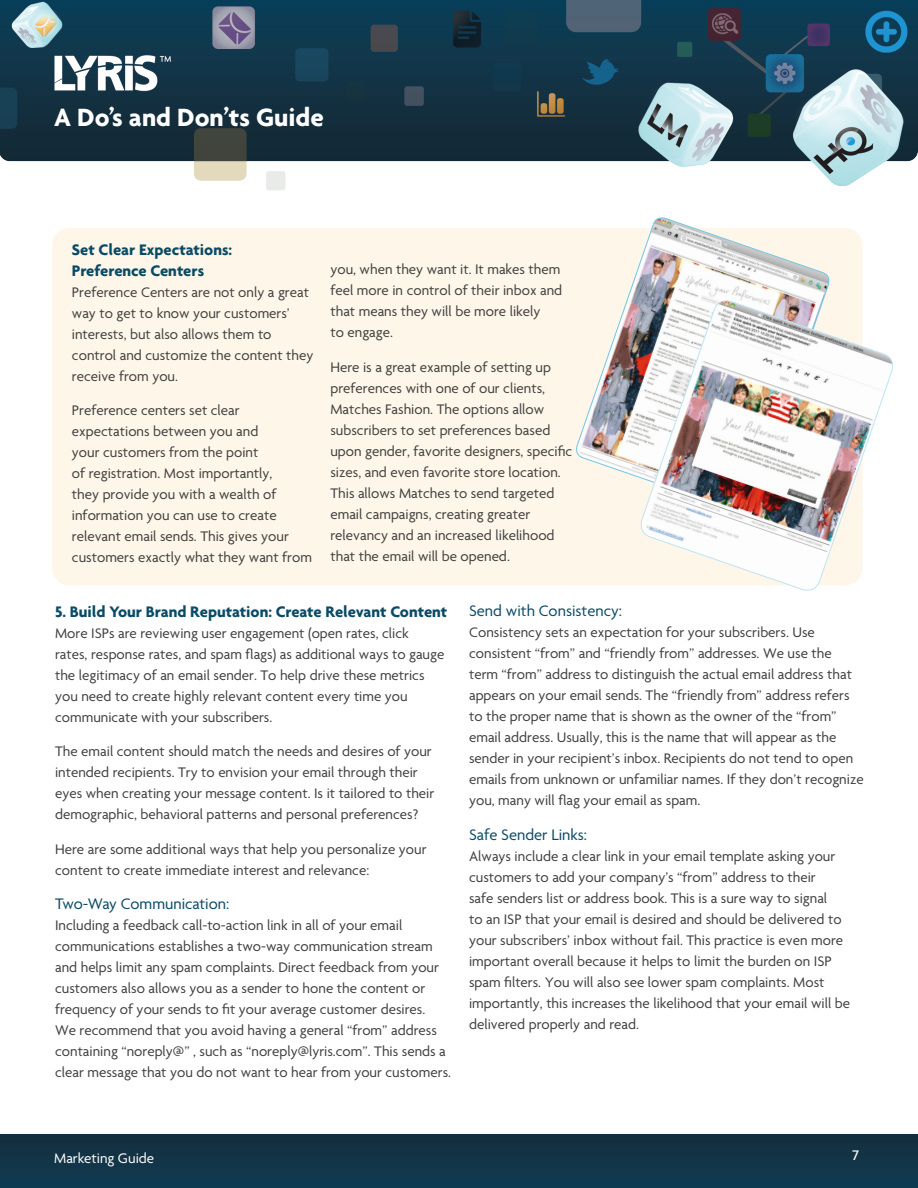
<style>
.page{position:relative;width:918px;height:1188px;background:#fff}
.page>*{position:absolute;margin:0;border:0;box-sizing:border-box;transform-origin:0 0}
.t1{font:700 27px "Agenda";color:#fff}
.t2{font:700 16.5px/21px "Agenda";color:#094b66}
.t3{font:16.5px "Agenda";color:#094b66}
.t4{font:15px/21px "Agenda";color:#404040}
.t5{font:15px "Agenda";color:#fff}
.t6{font:500 15px "Agenda";color:#fff}
</style>
<div class="page">
<img style="left:0;top:0;width:918px;height:190px">
<img style="left:0;top:1134px;width:918px;height:54px">
<div style="left:52px;top:228px;width:811px;height:357px;background:#fef6e8;border-radius:18px"></div>
<img style="left:576px;top:217px;width:254px;height:261px">
<img style="left:638px;top:297px;width:255px;height:294px">
<h1 class="t1" style="left:54px;top:100px;width:271px">A Do’s and Don’ts Guide</h1>
<p class="t2" style="left:72px;top:239px;width:162px">Set Clear Expectations:<br>Preference Centers</p>
<p class="t4" style="left:72px;top:282px;width:243px">Preference Centers are not only a great way to get to know your customers’ interests, but also allows them to control and customize the content they receive from you.</p>
<p class="t4" style="left:72px;top:401px;width:242px">Preference centers set clear expectations between you and<br>your customers from the point<br>of registration. Most importantly,<br>they provide you with a wealth of information you can use to create relevant email sends. This gives your customers exactly what they want from</p>
<p class="t4" style="left:330px;top:260px;width:233px">you, when they want it. It makes them feel more in control of their inbox and that means they will be more likely<br>to engage.</p>
<p class="t4" style="left:330px;top:357px;width:243px">Here is a great example of setting up preferences with one of our clients, Matches Fashion. The options allow subscribers to set preferences based upon gender, favorite designers, specific sizes, and even favorite store location.<br>This allows Matches to send targeted email campaigns, creating greater relevancy and an increased likelihood that the email will be opened.</p>
<p class="t2" style="left:55px;top:601px;width:394px">5. Build Your Brand Reputation: Create Relevant Content</p>
<p class="t4" style="left:55px;top:624px;width:391px">More ISPs are reviewing user engagement (open rates, click rates, response rates, and spam flags) as additional ways to gauge the legitimacy of an email sender. To help drive these metrics you need to create highly relevant content every time you communicate with your subscribers.</p>
<p class="t4" style="left:55px;top:742px;width:381px">The email content should match the needs and desires of your intended recipients. Try to envision your email through their eyes when creating your message content. Is it tailored to their demographic, behavioral patterns and personal preferences?</p>
<p class="t4" style="left:55px;top:840px;width:373px">Here are some additional ways that help you personalize your content to create immediate interest and relevance:</p>
<p class="t3" style="left:55px;top:895px;width:176px">Two-Way Communication:</p>
<p class="t4" style="left:55px;top:916px;width:398px">Including a feedback call-to-action link in all of your email communications establishes a two-way communication stream and helps limit any spam complaints. Direct feedback from your customers also allows you as a sender to hone the content or frequency of your sends to fit your average customer desires.<br>We recommend that you avoid having a general “from” address containing “noreply@” , such as “noreply@lyris.com”. This sends a clear message that you do not want to hear from your customers.</p>
<p class="t3" style="left:469px;top:602px;width:154px">Send with Consistency:</p>
<p class="t4" style="left:469px;top:623px;width:396px">Consistency sets an expectation for your subscribers. Use consistent “from” and “friendly from” addresses. We use the term “from” address to distinguish the actual email address that appears on your email sends. The “friendly from” address refers to the proper name that is shown as the owner of the “from” email address. Usually, this is the name that will appear as the sender in your recipient’s inbox. Recipients do not tend to open emails from unknown or unfamiliar names. If they don’t recognize you, many will flag your email as spam.</p>
<p class="t3" style="left:469px;top:826px;width:120px">Safe Sender Links:</p>
<p class="t4" style="left:469px;top:846px;width:383px">Always include a clear link in your email template asking your customers to add your company’s “from” address to their<br>safe senders list or address book. This is a sure way to signal<br>to an ISP that your email is desired and should be delivered to your subscribers’ inbox without fail. This practice is even more important overall because it helps to limit the burden on ISP spam filters. You will also see lower spam complaints. Most importantly, this increases the likelihood that your email will be delivered properly and read.</p>
<p class="t5" style="left:54px;top:1150px;width:102px">Marketing Guide</p>
<p class="t6" style="left:852px;top:1146px;width:8px">7</p>
</div>
